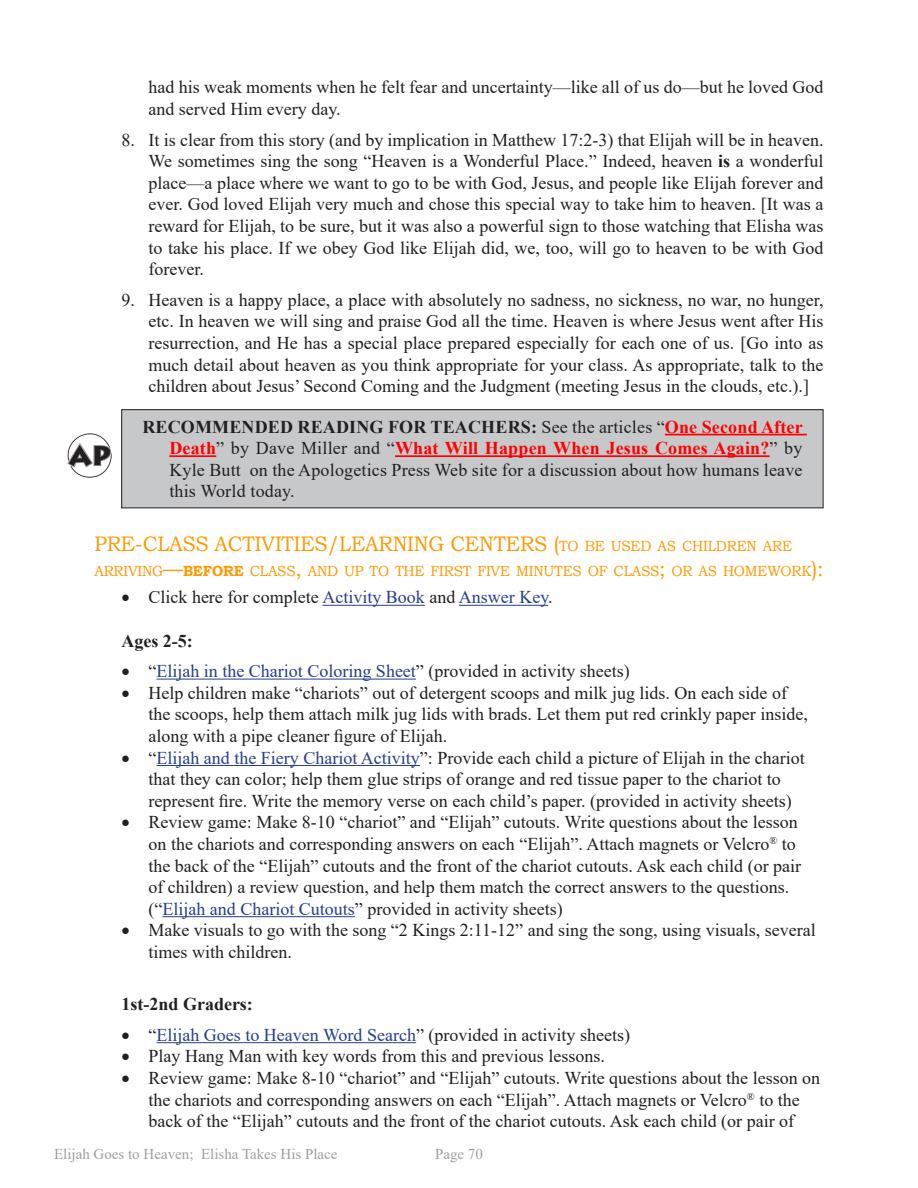
<style>
.page{position:relative;width:918px;height:1188px;background:#fff}
.page>*{position:absolute;margin:0;border:0;box-sizing:border-box;transform-origin:0 0}
.Heading_1{font:21px "Bookman Old Style";letter-spacing:-.01em;color:#f90;scale:.95 1}
.Boxed_Text{font:18px/21.6px "Times New Roman";color:#231f20}
.t1{font:18px "Times New Roman";color:#253f8e}
.Heading_3{font:700 18px "Times New Roman";color:#231f20}
.t2{font:15px "Times New Roman";color:#9d9fa2}
.Heading_1-2{font:14.7px/25.2px "Bookman Old Style";letter-spacing:-.015em;color:#f90;scale:.95 1}
.s1{font-weight:700}
.s2{font-weight:700;color:#f00}
.s3{font-size:21px}
.s4{color:#253f8e}
.s5{color:#231f20}
</style>
<div class="page">
<hr style="left:322px;top:605px;width:103px;height:1px;background:#253f8e">
<hr style="left:459px;top:605px;width:89px;height:1px;background:#253f8e">
<hr style="left:156px;top:679px;width:260px;height:1px;background:#253f8e">
<hr style="left:156px;top:765px;width:264px;height:1px;background:#253f8e">
<hr style="left:162px;top:916px;width:193px;height:1px;background:#253f8e">
<hr style="left:156px;top:1042px;width:260px;height:1px;background:#253f8e">
<div style="left:122px;top:410px;width:701px;height:98px;background:#c7c8ca"></div>
<hr style="left:665px;top:434px;width:142px;height:1px;background:#f00">
<hr style="left:169px;top:455px;width:47px;height:2px;background:#f00">
<hr style="left:395px;top:455px;width:375px;height:2px;background:#f00">
<div style="left:121px;top:409px;width:703px;height:99px;border:1px solid #231f20"></div>
<img style="left:67px;top:433px;width:45px;height:45px">
<p class="Boxed_Text" style="left:148px;top:76px;width:677px">had his weak moments when he felt fear and uncertainty—like all of us do—but he loved God and served Him every day.</p>
<p class="Boxed_Text" style="left:148px;top:128px;width:677px;text-align:justify;text-indent:-27px">8. It is clear from this story (and by implication in Matthew 17:2-3) that Elijah will be in heaven.<br>We sometimes sing the song “Heaven is a Wonderful Place.” Indeed, heaven <span class="s1">is</span> a wonderful place—a place where we want to go to be with God, Jesus, and people like Elijah forever and ever. God loved Elijah very much and chose this special way to take him to heaven. [It was a reward for Elijah, to be sure, but it was also a powerful sign to those watching that Elisha was to take his place. If we obey God like Elijah did, we, too, will go to heaven to be with God forever.</p>
<p class="Boxed_Text" style="left:148px;top:288px;width:677px;text-align:justify;text-indent:-27px">9. Heaven is a happy place, a place with absolutely no sadness, no sickness, no war, no hunger, etc. In heaven we will sing and praise God all the time. Heaven is where Jesus went after His resurrection, and He has a special place prepared especially for each one of us. [Go into as much detail about heaven as you think appropriate for your class. As appropriate, talk to the children about Jesus’ Second Coming and the Judgment (meeting Jesus in the clouds, etc.).]</p>
<p class="Boxed_Text" style="left:169px;top:415px;width:635px;text-align:justify;text-indent:-27px"><span class="s1">RECOMMENDED READING FOR TEACHERS:</span> See the articles “<span class="s2">One Second After Death</span>” by Dave Miller and “<span class="s2">What Will Happen When Jesus Comes Again?</span>” by Kyle Butt on the Apologetics Press Web site for a discussion about how humans leave this World today.</p>
<p class="Heading_1" style="left:94px;top:530px;width:448px">PRE-CLASS ACTIVITIES /LEARNING CENTERS</p>
<p class="Heading_1-2" style="left:94px;top:533px;width:769px;text-indent:459px"><span class="s3">(</span>TO BE USED AS CHILDREN ARE<br>ARRIVING<span class="s3">—</span><span class="s1">BEFORE</span> CLASS<span class="s3">,</span> AND UP TO THE FIRST FIVE MINUTES OF CLASS<span class="s3">;</span> OR AS HOMEWORK<span class="s3">):</span></p>
<p class="Boxed_Text" style="left:122px;top:586px;width:433px">• Click here for complete <span class="s4">Activity Book</span> and <span class="s4">Answer Key</span>.</p>
<p class="Heading_3" style="left:122px;top:628px;width:73px">Ages 2-5:</p>
<p class="t1" style="left:122px;top:658px;width:510px"><span class="s5">• “</span>Elijah in the Chariot Coloring Sheet<span class="s5">” (provided in activity sheets)</span></p>
<p class="Boxed_Text" style="left:148px;top:681px;width:661px;text-indent:-27px">• Help children make “chariots” out of detergent scoops and milk jug lids. On each side of the scoops, help them attach milk jug lids with brads. Let them put red crinkly paper inside, along with a pipe cleaner figure of Elijah.</p>
<p class="Boxed_Text" style="left:148px;top:746px;width:658px;text-indent:-27px">• “<span class="s4">Elijah and the Fiery Chariot Activity</span>”: Provide each child a picture of Elijah in the chariot that they can color; help them glue strips of orange and red tissue paper to the chariot to represent fire. Write the memory verse on each child’s paper. (provided in activity sheets)</p>
<p class="Boxed_Text" style="left:148px;top:811px;width:654px;text-indent:-27px">• Review game: Make 8-10 “chariot” and “Elijah” cutouts. Write questions about the lesson on the chariots and corresponding answers on each “Elijah”. Attach magnets or Velcro<sup>®</sup> to the back of the “Elijah” cutouts and the front of the chariot cutouts. Ask each child (or pair of children) a review question, and help them match the correct answers to the questions. (“<span class="s4">Elijah and Chariot Cutouts</span>” provided in activity sheets)</p>
<p class="Boxed_Text" style="left:148px;top:919px;width:669px;text-indent:-27px">• Make visuals to go with the song “2 Kings 2:11-12” and sing the song, using visuals, several times with children.</p>
<p class="Heading_3" style="left:122px;top:991px;width:133px">1st-2nd Graders:</p>
<p class="Boxed_Text" style="left:122px;top:1023px;width:510px">• “<span class="s4">Elijah Goes to Heaven Word Search</span>” (provided in activity sheets)</p>
<p class="Boxed_Text" style="left:122px;top:1045px;width:485px">• Play Hang Man with key words from this and previous lessons.</p>
<p class="Boxed_Text" style="left:122px;top:1067px;width:700px;text-align:center">• Review game: Make 8-10 “chariot” and “Elijah” cutouts. Write questions about the lesson on the chariots and corresponding answers on each “Elijah”. Attach magnets or Velcro<sup>®</sup> to the<br>back of the “Elijah” cutouts and the front of the chariot cutouts. Ask each child (or pair of</p>
<p class="t2" style="left:54px;top:1143px;width:285px">Elijah Goes to Heaven; Elisha Takes His Place</p>
<p class="t2" style="left:435px;top:1143px;width:49px">Page 70</p>
</div>
